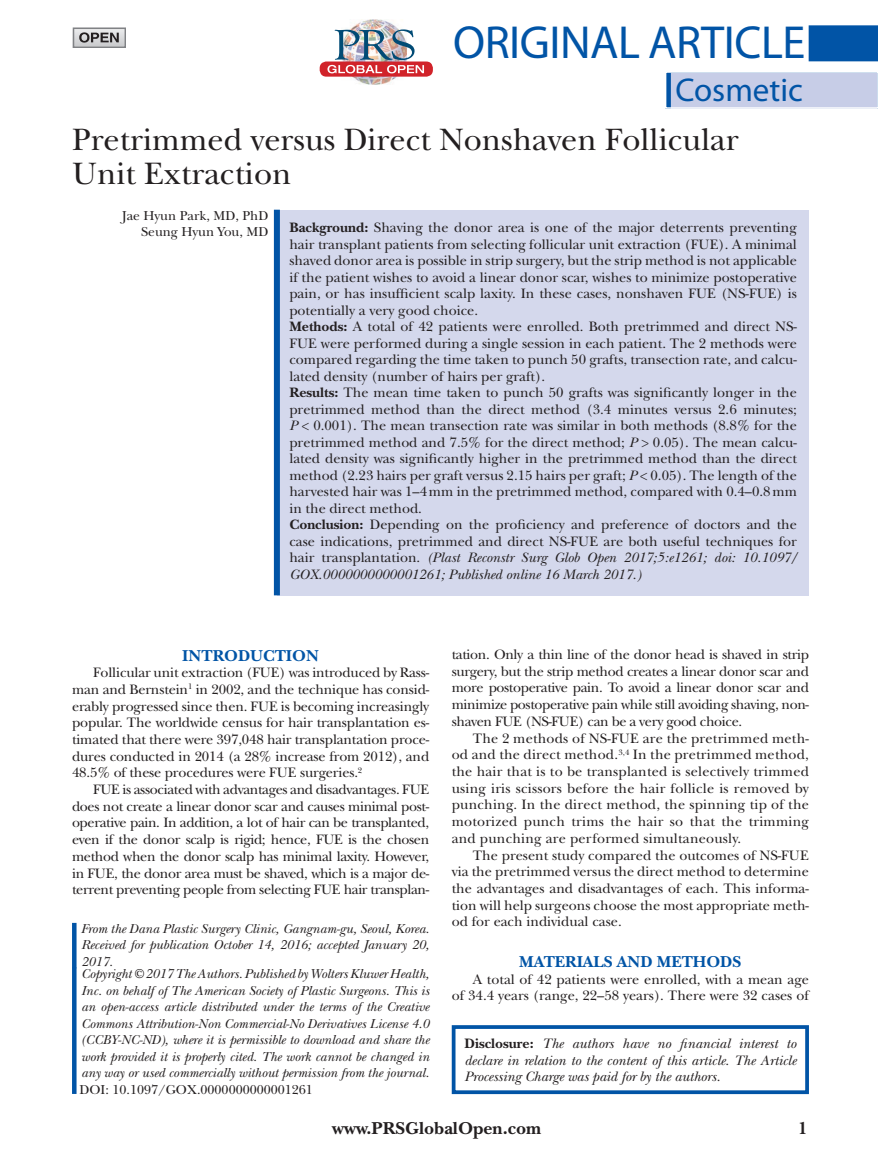
<style>
.page{position:relative;width:878px;height:1175px;background:#fff}
.page>*{position:absolute;margin:0;border:0;box-sizing:border-box;transform-origin:0 0}
.t1{font:46.5px "Myriad Pro";letter-spacing:-.01em;color:#0154a6}
.t2{font:33px "Myriad Pro";color:#0154a6}
.t3{font:32.25px/34.5px "New Baskerville";color:#231f20}
.t4{font:700 18px "New Baskerville";color:#231f20}
.t5{font:700 16.5px "New Baskerville";color:#0154a6}
.t6{font:14.25px/16.6px "New Baskerville";color:#231f20;text-align:justify}
.t7{font:italic 14.25px/16.5px "New Baskerville";color:#231f20;text-align:justify}
.t8{font:italic 13.5px/16.5px "New Baskerville";color:#231f20;text-align:justify}
.t9{font:13.5px/16.5px "New Baskerville";color:#231f20;text-align:right}
.s1{font-weight:700}
.s2{font-style:italic}
.s3{font-weight:700;font-style:normal}
</style>
<div class="page">
<div style="left:73px;top:28px;width:52px;height:20px;border:2px solid #808285"></div>
<svg style="left:79px;top:32px;width:40px;height:11px"></svg>
<img style="left:350px;top:20px;width:49px;height:64px">
<div style="left:320px;top:61px;width:113px;height:16px;background:#d1232a;border-radius:7px"></div>
<img style="left:327px;top:29px;width:97px;height:44px">
<hr style="left:72px;top:967px;width:4px;height:126px;background:#0154a6">
<hr style="left:72px;top:922px;width:4px;height:46px;background:#0154a6">
<div style="left:277px;top:210px;width:531px;height:385px;background:#d4d8ec"></div>
<div style="left:274px;top:210px;width:6px;height:385px;background:#0154a6"></div>
<div style="left:452px;top:1025px;width:356px;height:69px;border:4px solid #0154a6"></div>
<div style="left:670px;top:73px;width:207px;height:36px;background:#c7cde7"></div>
<div style="left:664px;top:71px;width:214px;height:38px;border:2px solid #fff"></div>
<div style="left:808px;top:25px;width:69px;height:36px;background:#0154a6"></div>
<h1 class="t1" style="left:453px;top:14px;width:354px">ORIGINAL ARTICLE</h1>
<h2 class="t2" style="left:675px;top:70px;width:129px">Cosmetic</h2>
<h3 class="t3" style="left:72px;top:122px;width:668px">Pretrimmed versus Direct Nonshaven Follicular<br>Unit Extraction</h3>
<p class="t9" style="left:122px;top:207px;width:148px">Jae Hyun Park, MD, PhD<br>Seung Hyun You, MD</p>
<p class="t6" style="left:289px;top:219px;width:509px;text-align:left"><span class="s1">Background:</span> Shaving the donor area is one of the major deterrents preventing hair transplant patients from selecting follicular unit extraction (FUE). A minimal shaved donor area is possible in strip surgery, but the strip method is not applicable if the patient wishes to avoid a linear donor scar, wishes to minimize postoperative pain, or has insufficient scalp laxity. In these cases, nonshaven FUE (NS-FUE) is potentially a very good choice.<br><span class="s1">Methods:</span> A total of 42 patients were enrolled. Both pretrimmed and direct NS-FUE were performed during a single session in each patient. The 2 methods were compared regarding the time taken to punch 50 grafts, transection rate, and calcu&shy;lated density (number of hairs per graft).<br><span class="s1">Results:</span> The mean time taken to punch 50 grafts was significantly longer in the pretrimmed method than the direct method (3.4 minutes versus 2.6 minutes; <span class="s2">P</span> &lt; 0.001). The mean transection rate was similar in both methods (8.8% for the pretrimmed method and 7.5% for the direct method; <span class="s2">P</span> &gt; 0.05). The mean calcu&shy;lated density was significantly higher in the pretrimmed method than the direct method (2.23 hairs per graft versus 2.15 hairs per graft; <span class="s2">P</span> &lt; 0.05). The length of the harvested hair was 1–4mm in the pretrimmed method, compared with 0.4–0.8mm in the direct method.<br><span class="s1">Conclusion:</span> Depending on the proficiency and preference of doctors and the case indications, pretrimmed and direct NS-FUE are both useful techniques for hair transplantation. <span class="s2">(Plast Reconstr Surg Glob Open 2017;5:e1261; doi: 10.1097/ GOX.0000000000001261; Published online 16 March 2017.)</span></p>
<p class="t5" style="left:182px;top:645px;width:138px">INTRODUCTION</p>
<p class="t6" style="left:72px;top:664px;width:359px;text-indent:21px">Follicular unit extraction (FUE) was introduced by Rass&shy;man and Bernstein<sup>1</sup> in 2002, and the technique has consid&shy;erably progressed since then. FUE is becoming increasingly popular. The worldwide census for hair transplantation es&shy;timated that there were 397,048 hair transplantation proce&shy;dures conducted in 2014 (a 28% increase from 2012), and 48.5% of these procedures were FUE surgeries.<sup>2</sup></p>
<p class="t6" style="left:72px;top:781px;width:359px;text-indent:21px">FUE is associated with advantages and disadvantages. FUE does not create a linear donor scar and causes minimal post&shy;operative pain. In addition, a lot of hair can be transplanted, even if the donor scalp is rigid; hence, FUE is the chosen method when the donor scalp has minimal laxity. However, in FUE, the donor area must be shaved, which is a major de&shy;terrent preventing people from selecting FUE hair transplan-</p>
<p class="t8" style="left:81px;top:920px;width:350px">From the Dana Plastic Surgery Clinic, Gangnam-gu, Seoul, Korea.<br>Received for publication October 14, 2016; accepted January 20, 2017.</p>
<p class="t8" style="left:81px;top:965px;width:350px">Copyright © 2017 The Authors. Published by Wolters Kluwer Health, Inc. on behalf of The American Society of Plastic Surgeons. This is an open-access article distributed under the terms of the Creative Commons Attribution-Non Commercial-No Derivatives License 4.0 (CCBY-NC-ND), where it is permissible to download and share the work provided it is properly cited. The work cannot be changed in any way or used commercially without permission from the journal.</p>
<p class="t9" style="left:80px;top:1081px;width:235px">DOI: 10.1097/GOX.0000000000001261</p>
<p class="t6" style="left:452px;top:646px;width:359px">tation. Only a thin line of the donor head is shaved in strip surgery, but the strip method creates a linear donor scar and more postoperative pain. To avoid a linear donor scar and minimize postoperative pain while still avoiding shaving, non&shy;shaven FUE (NS-FUE) can be a very good choice.</p>
<p class="t6" style="left:452px;top:729px;width:359px;text-indent:21px">The 2 methods of NS-FUE are the pretrimmed meth&shy;od and the direct method.<sup>3,4</sup> In the pretrimmed method, the hair that is to be transplanted is selectively trimmed using iris scissors before the hair follicle is removed by punching. In the direct method, the spinning tip of the motorized punch trims the hair so that the trimming and punching are performed simultaneously.</p>
<p class="t6" style="left:452px;top:846px;width:359px;text-indent:21px">The present study compared the outcomes of NS-FUE via the pretrimmed versus the direct method to determine the advantages and disadvantages of each. This informa&shy;tion will help surgeons choose the most appropriate meth&shy;od for each individual case.</p>
<p class="t5" style="left:519px;top:952px;width:224px">MATERIALS AND METHODS</p>
<p class="t6" style="left:451px;top:971px;width:359px;text-align:right">A total of 42 patients were enrolled, with a mean age<br>of 34.4 years (range, 22–58 years). There were 32 cases of</p>
<p class="t7" style="left:464px;top:1035px;width:333px"><span class="s3">Disclosure:</span> The authors have no financial interest to declare in relation to the content of this article. The Article Processing Charge was paid for by the authors.</p>
<p class="t4" style="left:332px;top:1118px;width:210px">www.PRSGlobalOpen.com</p>
<p class="t4" style="left:798px;top:1118px;width:11px">1</p>
</div>
